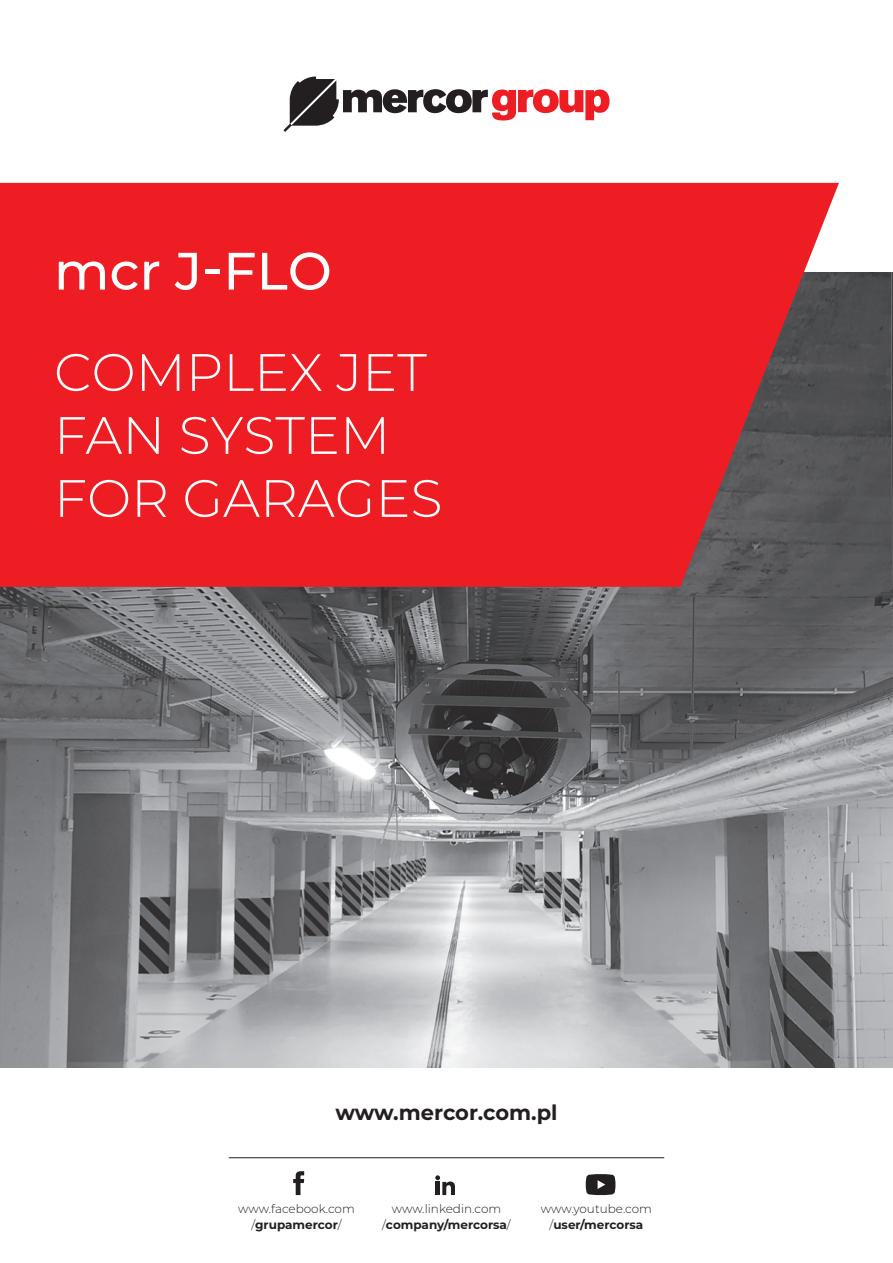
<style>
.page{position:relative;width:893px;height:1263px;background:#fff}
.page>*{position:absolute;margin:0;border:0;box-sizing:border-box;transform-origin:0 0}
.t1{font:300 52.5px/63px "Montserrat";color:#fff}
.t2{font:500 52.5px "Montserrat";color:#fff}
.t3{font:700 21px "Montserrat";letter-spacing:-.005em;color:#231f20}
.t4{font:300 12px/16.5px "Montserrat";color:#231f20;text-align:center}
.s1{font-weight:700}
</style>
<div class="page">
<img style="left:0;top:574px;width:893px;height:493px">
<img style="left:839px;top:272px;width:54px;height:302px">
<svg style="left:0;top:183px;width:839px;height:404px;background:#e02329"></svg>
<hr style="left:229px;top:1157px;width:435px;height:1px;background:#231f20">
<svg style="left:293px;top:1171px;width:11px;height:24px"></svg>
<svg style="left:435px;top:1175px;width:20px;height:20px"></svg>
<svg style="left:586px;top:1174px;width:29px;height:21px"></svg>
<svg style="left:283px;top:77px;width:326px;height:55px"></svg>
<h1 class="t2" style="left:54px;top:234px;width:279px">mcr J-FLO</h1>
<h1 class="t1" style="left:54px;top:339px;width:390px">COMPLEX JET<br>FAN SYSTEM<br>FOR GARAGES</h1>
<h2 class="t3" style="left:335px;top:1098px;width:224px">www.mercor.com.pl</h2>
<p class="t4" style="left:238px;top:1200px;width:118px">www.facebook.com /<span class="s1">grupamercor</span>/</p>
<p class="t4" style="left:382px;top:1200px;width:130px">www.linkedin.com /<span class="s1">company/mercorsa</span>/</p>
<p class="t4" style="left:541px;top:1200px;width:113px">www.youtube.com /<span class="s1">user/mercorsa</span></p>
</div>
